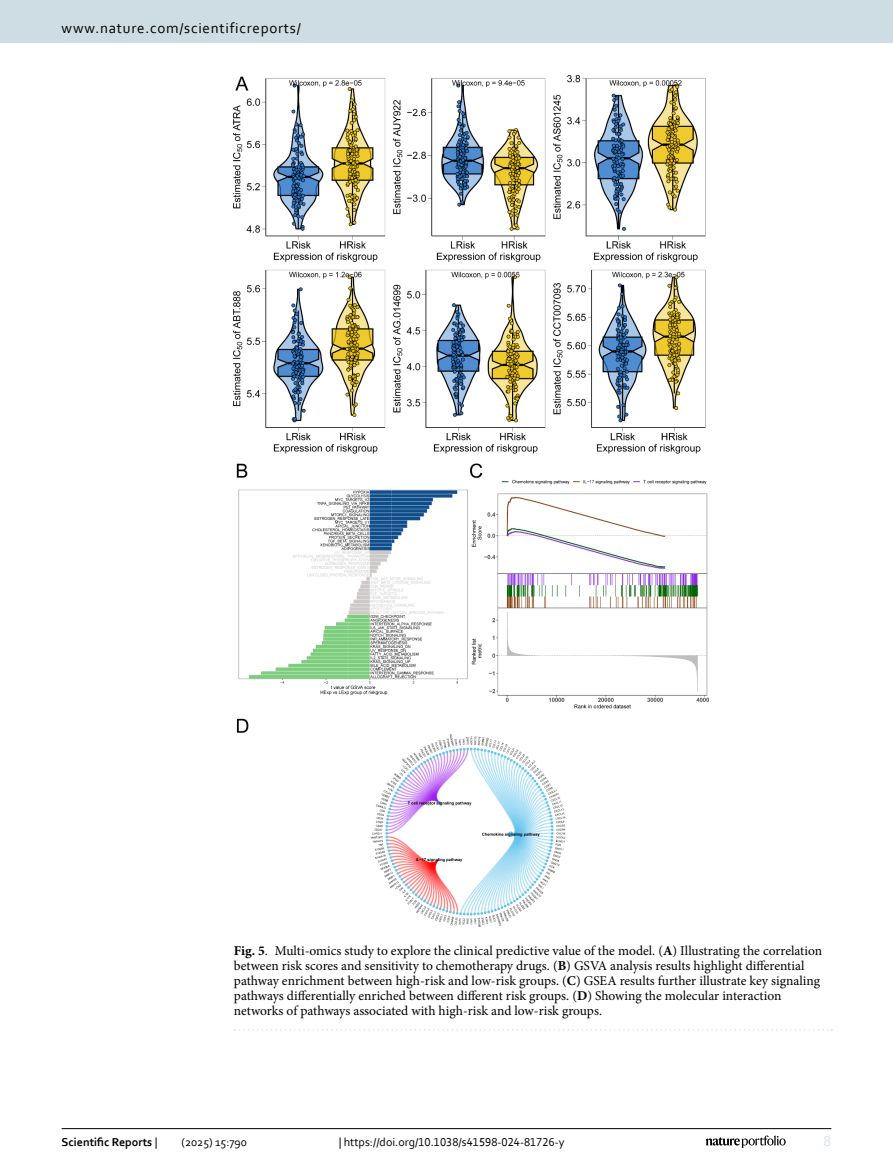
<style>
.page{position:relative;width:893px;height:1174px;background:#fff}
.page>*{position:absolute;margin:0;border:0;box-sizing:border-box;transform-origin:0 0}
.t1{font:15px "Corbel";letter-spacing:.05em;color:#000}
.t2{font:15px "Corbel";color:#d9e4eb}
.Figure_Caption{font:13.5px/15px "Minion Pro";color:#000}
.t3{font:12px "Corbel";color:#000}
.t4{font:700 12px "Corbel";color:#000}
.s1{font-weight:700}
.s2{font-weight:400}
</style>
<div class="page">
<img style="left:234px;top:76px;width:474px;height:850px">
<svg style="left:235px;top:1029px;width:597px;height:1px"></svg>
<hr style="left:62px;top:1128px;width:769px;height:1px;background:#000">
<svg style="left:706px;top:1135px;width:80px;height:12px"></svg>
<div style="left:0;top:0;width:893px;height:43px;background:#cedde4"></div>
<p class="t1" style="left:62px;top:18px;width:241px">www.nature.com/scientificreports/</p>
<p class="Figure_Caption" style="left:234px;top:942px;width:590px"><span class="s1">Fig. 5</span>. Multi-omics study to explore the clinical predictive value of the model. (<span class="s1">A</span>) Illustrating the correlation between risk scores and sensitivity to chemotherapy drugs. (<span class="s1">B</span>) GSVA analysis results highlight differential pathway enrichment between high-risk and low-risk groups. (<span class="s1">C</span>) GSEA results further illustrate key signaling pathways differentially enriched between different risk groups. (<span class="s1">D</span>) Showing the molecular interaction networks of pathways associated with high-risk and low-risk groups.</p>
<p class="t4" style="left:62px;top:1134px;width:97px">Scientific Reports <span class="s2">|</span></p>
<p class="t3" style="left:181px;top:1134px;width:67px">(2025) 15:790</p>
<p class="t3" style="left:339px;top:1134px;width:227px">| https://doi.org/10.1038/s41598-024-81726-y</p>
<p class="t2" style="left:824px;top:1132px;width:9px">8</p>
</div>
